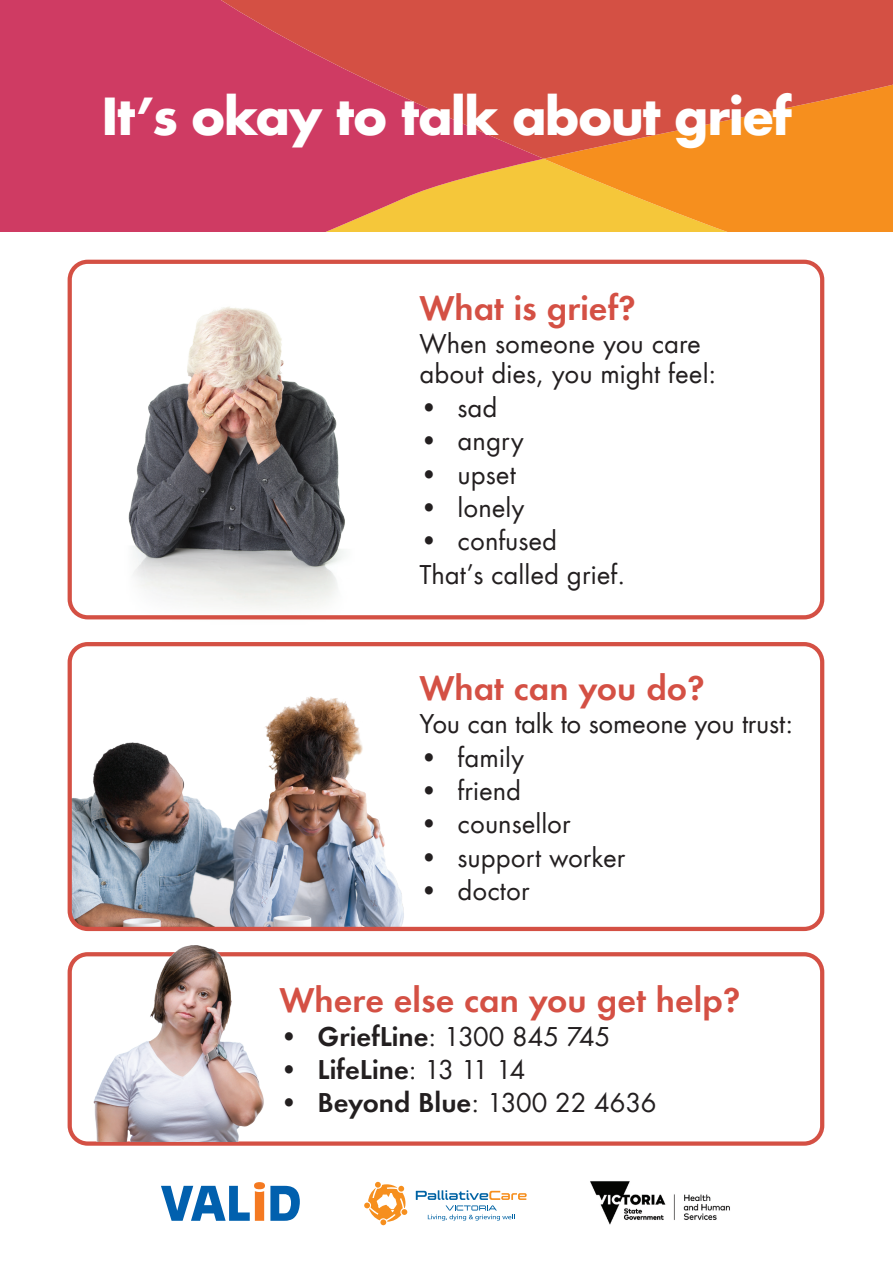
<style>
.page{position:relative;width:893px;height:1263px;background:#fff}
.page>*{position:absolute;margin:0;border:0;box-sizing:border-box;transform-origin:0 0}
.t1{font:700 49.95px "Futura ND";letter-spacing:-.04em;color:#fff}
.t2{font:31.8px "Futura ND Demibold";color:#d45044}
.t3{font:25.35px/30.3px "Futura ND Book";color:#231f20}
.s1{font-family:"Futura ND Demibold"}
</style>
<div class="page">
<img style="left:121px;top:306px;width:241px;height:314px">
<img style="left:69px;top:696px;width:335px;height:230px">
<svg style="left:544px;top:159px;width:349px;height:72px;fill:#f68f1e"></svg>
<svg style="left:0;top:0;width:544px;height:231px;fill:#cf3b63"></svg>
<svg style="left:160px;top:0;width:733px;height:159px;fill:#d45044"></svg>
<div style="left:68px;top:642px;width:756px;height:289px;border:4px solid #d45044;border-radius:18px"></div>
<div style="left:68px;top:260px;width:756px;height:359px;border:4px solid #d45044;border-radius:18px"></div>
<div style="left:68px;top:952px;width:756px;height:194px;border:4px solid #d45044;border-radius:18px"></div>
<img style="left:82px;top:945px;width:199px;height:196px">
<svg style="left:364px;top:1182px;width:43px;height:43px"></svg>
<svg style="left:416px;top:1190px;width:111px;height:30px"></svg>
<svg style="left:161px;top:1182px;width:139px;height:39px"></svg>
<img style="left:590px;top:1181px;width:140px;height:44px">
<h1 class="t1" style="left:101px;top:83px;width:692px">It’s okay to talk about grief</h1>
<p class="t2" style="left:419px;top:286px;width:218px">What is grief?</p>
<p class="t3" style="left:419px;top:329px;width:298px">When someone you care about dies, you might feel:</p>
<p class="t3" style="left:419px;top:392px;width:80px">• sad</p>
<p class="t3" style="left:419px;top:426px;width:106px">• angry</p>
<p class="t3" style="left:419px;top:459px;width:98px">• upset</p>
<p class="t3" style="left:419px;top:492px;width:107px">• lonely</p>
<p class="t3" style="left:419px;top:524px;width:207px;line-height:33.3px">• confused<br>That’s called grief.</p>
<p class="t2" style="left:419px;top:666px;width:287px">What can you do?</p>
<p class="t3" style="left:419px;top:709px;width:376px">You can talk to someone you trust:</p>
<p class="t3" style="left:419px;top:742px;width:106px">• family</p>
<p class="t3" style="left:419px;top:775px;width:103px">• friend</p>
<p class="t3" style="left:419px;top:809px;width:153px">• counsellor</p>
<p class="t3" style="left:419px;top:842px;width:207px">• support worker</p>
<p class="t3" style="left:419px;top:875px;width:112px">• doctor</p>
<p class="t2" style="left:279px;top:979px;width:463px">Where else can you get help?</p>
<p class="t3" style="left:279px;top:1021px;width:333px">• <span class="s1">GriefLine</span>: 1300 845 745</p>
<p class="t3" style="left:279px;top:1054px;width:248px">• <span class="s1">LifeLine</span>: 13 11 14</p>
<p class="t3" style="left:279px;top:1088px;width:379px">• <span class="s1">Beyond Blue</span>: 1300 22 4636</p>
</div>
